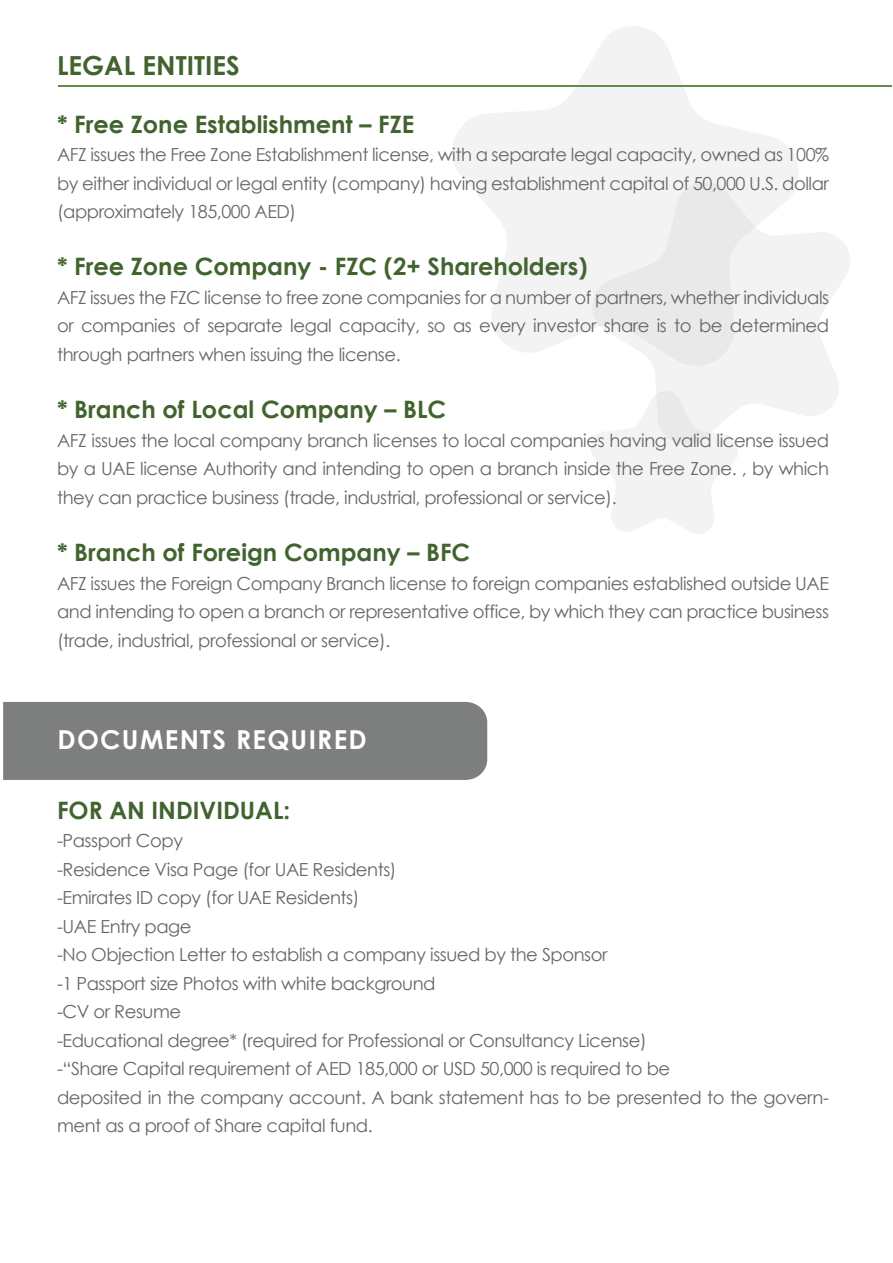
<style>
.page{position:relative;width:893px;height:1263px;background:#fff}
.page>*{position:absolute;margin:0;border:0;box-sizing:border-box;transform-origin:0 0}
.t1{font:700 26.25px "Century Gothic";color:#41642f}
.t2{font:700 26.1px "Century Gothic";letter-spacing:.05em;color:#fff}
.t3{font:700 24px "Century Gothic";color:#41642f}
.t4{font:18px/28.5px "Century Gothic";letter-spacing:-.025em;color:#656767;text-align:justify}
</style>
<div class="page">
<hr style="left:59px;top:86px;width:833px;height:1px;background:#638c4c">
<div style="left:3px;top:702px;width:484px;height:78px;background:#7d7e7e"></div>
<svg style="left:452px;top:26px;width:347px;height:326px;fill:#f3f3f3"></svg>
<svg style="left:592px;top:182px;width:258px;height:234px;fill:#f3f3f3"></svg>
<svg style="left:591px;top:391px;width:147px;height:143px"></svg>
<h1 class="t1" style="left:57px;top:49px;width:184px">LEGAL ENTITIES</h1>
<h3 class="t3" style="left:57px;top:109px;width:359px">* Free Zone Establishment – FZE</h3>
<p class="t4" style="left:57px;top:140px;width:774px">AFZ issues the Free Zone Establishment license, with a separate legal capacity, owned as 100% by either individual or legal entity (company) having establishment capital of 50,000 U.S. dollar (approximately 185,000 AED)</p>
<h3 class="t3" style="left:57px;top:252px;width:532px">* Free Zone Company - FZC (2+ Shareholders)</h3>
<p class="t4" style="left:57px;top:283px;width:774px">AFZ issues the FZC license to free zone companies for a number of partners, whether individuals or companies of separate legal capacity, so as every investor share is to be determined through partners when issuing the license.</p>
<h3 class="t3" style="left:57px;top:394px;width:391px">* Branch of Local Company – BLC</h3>
<p class="t4" style="left:57px;top:426px;width:774px">AFZ issues the local company branch licenses to local companies having valid license issued by a UAE license Authority and intending to open a branch inside the Free Zone. , by which they can practice business (trade, industrial, professional or service).</p>
<h3 class="t3" style="left:57px;top:537px;width:415px">* Branch of Foreign Company – BFC</h3>
<p class="t4" style="left:57px;top:568px;width:774px">AFZ issues the Foreign Company Branch license to foreign companies established outside UAE and intending to open a branch or representative office, by which they can practice business (trade, industrial, professional or service).</p>
<h2 class="t2" style="left:58px;top:723px;width:311px">DOCUMENTS REQUIRED</h2>
<h3 class="t3" style="left:57px;top:795px;width:235px">FOR AN INDIVIDUAL:</h3>
<p class="t4" style="left:57px;top:826px;width:773px;text-align:left">-Passport Copy<br>-Residence Visa Page (for UAE Residents)<br>-Emirates ID copy (for UAE Residents)<br>-UAE Entry page<br>-No Objection Letter to establish a company issued by the Sponsor<br>-1 Passport size Photos with white background<br>-CV or Resume<br>-Educational degree* (required for Professional or Consultancy License)<br>-“Share Capital requirement of AED 185,000 or USD 50,000 is required to be<br>deposited in the company account. A bank statement has to be presented to the govern&shy;ment as a proof of Share capital fund.</p>
</div>
